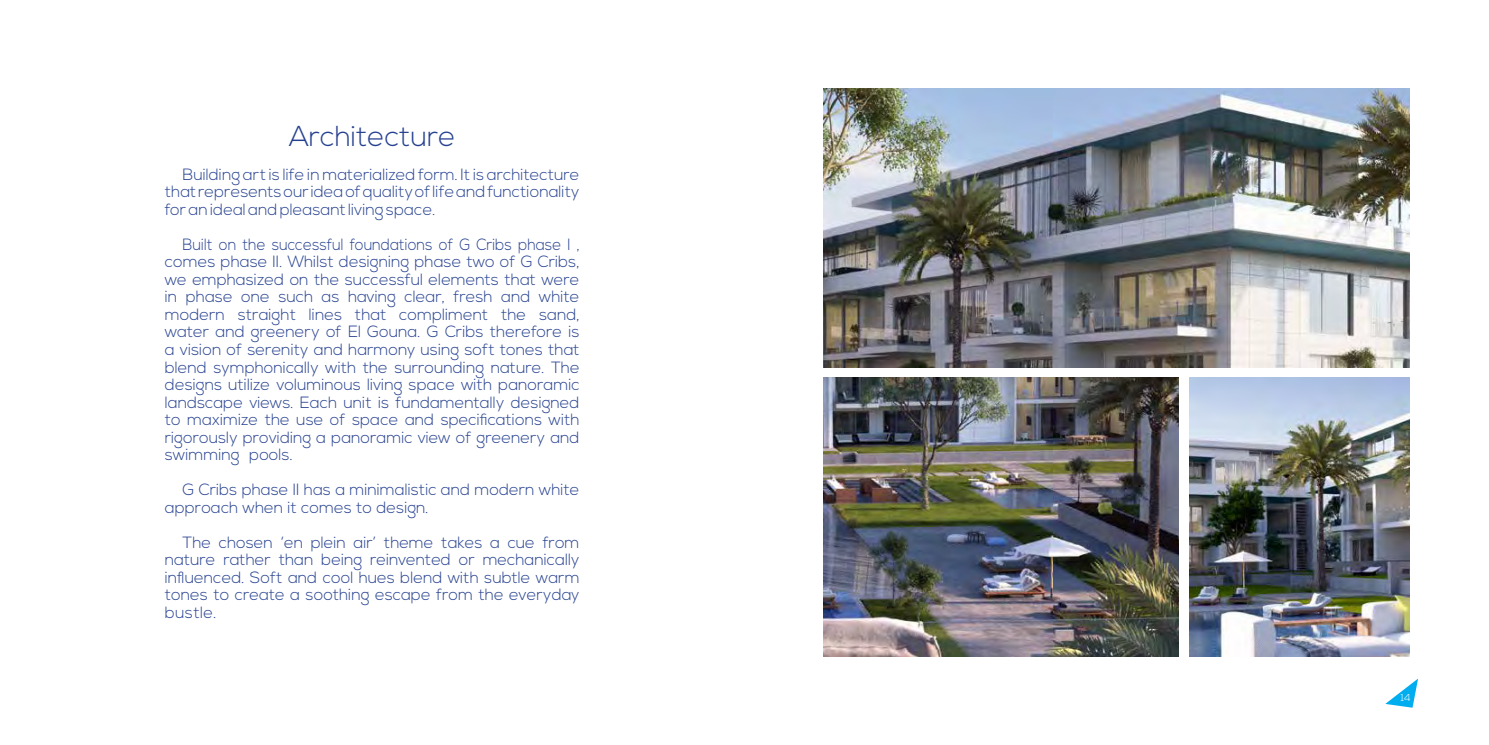
<style>
.page{position:relative;width:1489px;height:745px;background:#fff}
.page>*{position:absolute;margin:0;border:0;box-sizing:border-box;transform-origin:0 0}
.t1{font:300 28.75px "Nexa";color:#25408f}
.t2{font:300 16.25px/17.5px "Nexa";color:#25408f;text-align:justify;scale:.92 1}
.t3{font:300 16.25px/17.5px "Nexa";color:#25408f;text-align:justify}
.t4{font:300 10px "Nexa";color:#fff}
</style>
<div class="page">
<svg style="left:1385px;top:679px;width:32px;height:28px"></svg>
<img style="left:823px;top:88px;width:586px;height:279px">
<img style="left:823px;top:377px;width:355px;height:279px">
<img style="left:1189px;top:377px;width:220px;height:279px">
<h1 class="t1" style="left:289px;top:120px;width:168px">Architecture</h1>
<p class="t3" style="left:165px;top:166px;width:416px;text-indent:18px">Building art is life in materialized form. It is architecture that represents our idea of quality of life and functionality for an ideal and pleasant living space.</p>
<p class="t2" style="left:165px;top:236px;width:452px;text-indent:18px">Built on the successful foundations of G Cribs phase I , comes phase II. Whilst designing phase two of G Cribs, we emphasized on the successful elements that were in phase one such as having clear, fresh and white modern straight lines that compliment the sand, water and greenery of El Gouna. G Cribs therefore is a vision of serenity and harmony using soft tones that blend symphonically with the surrounding nature. The designs utilize voluminous living space with panoramic landscape views. Each unit is fundamentally designed to maximize the use of space and specifications with rigorously providing a panoramic view of greenery and swimming pools.</p>
<p class="t3" style="left:165px;top:481px;width:416px;text-indent:18px">G Cribs phase II has a minimalistic and modern white approach when it comes to design.</p>
<p class="t3" style="left:165px;top:533px;width:416px;text-indent:18px">The chosen ‘en plein air’ theme takes a cue from nature rather than being reinvented or mechanically influenced. Soft and cool hues blend with subtle warm tones to create a soothing escape from the everyday bustle.</p>
<p class="t4" style="left:1400px;top:691px;width:11px">14</p>
</div>
